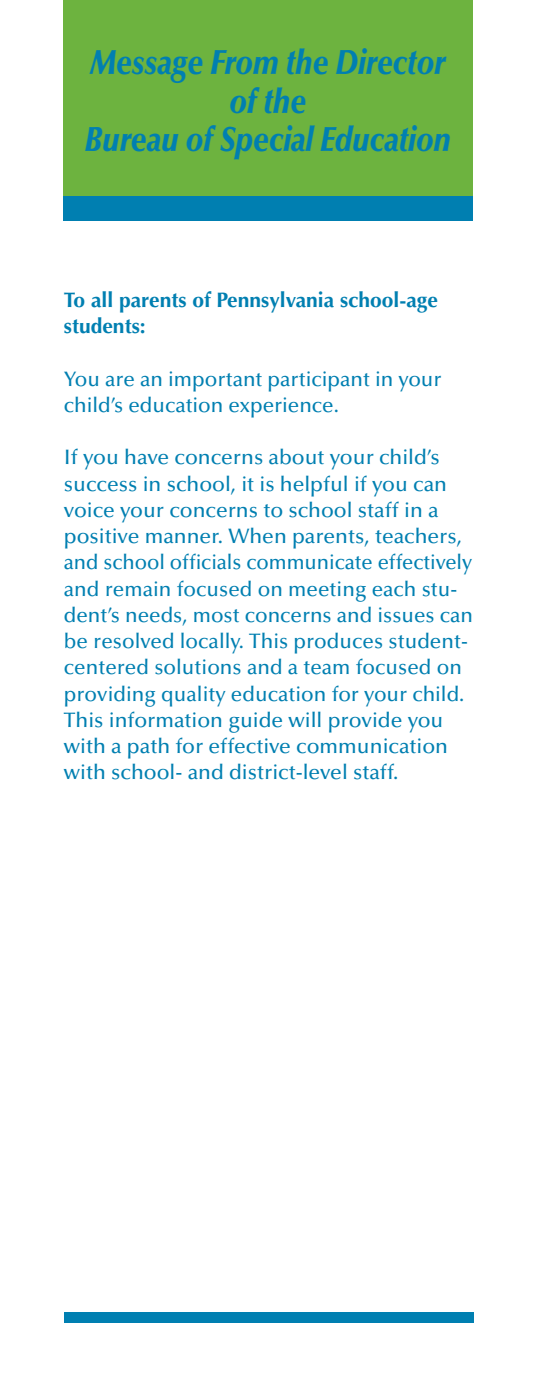
<style>
.page{position:relative;width:536px;height:1386px;background:#fff}
.page>*{position:absolute;margin:0;border:0;box-sizing:border-box;transform-origin:0 0}
.t1{font:italic 900 34.65px/38.5px "Optima LT Std";letter-spacing:-.005em;color:#007fb1;text-align:center;scale:.84 1}
.t2{font:500 21px/26.2px "Optima LT Std";color:#007fb1}
.t3{font:700 21px/26.2px "Optima LT Std";color:#007fb1}
</style>
<div class="page">
<div style="left:63px;top:0;width:409px;height:197px;background:#6db33f"></div>
<div style="left:63px;top:196px;width:409px;height:24px;background:#007fb1"></div>
<div style="left:64px;top:1312px;width:409px;height:11px;background:#007fb1"></div>
<h1 class="t1" style="left:85px;top:43px;width:437px">Message From the Director of the<br>Bureau of Special Education</h1>
<p class="t3" style="left:64px;top:287px;width:375px">To all parents of Pennsylvania school-age students:</p>
<p class="t2" style="left:64px;top:366px;width:379px">You are an important participant in your child’s education experience.</p>
<p class="t2" style="left:64px;top:445px;width:410px">If you have concerns about your child’s success in school, it is helpful if you can voice your concerns to school staff in a positive manner. When parents, teachers, and school officials communicate effectively and remain focused on meeting each stu&shy;dent’s needs, most concerns and issues can be resolved locally. This produces student&shy;centered solutions and a team focused on providing quality education for your child.<br>This information guide will provide you with a path for effective communication with school- and district-level staff.</p>
</div>
